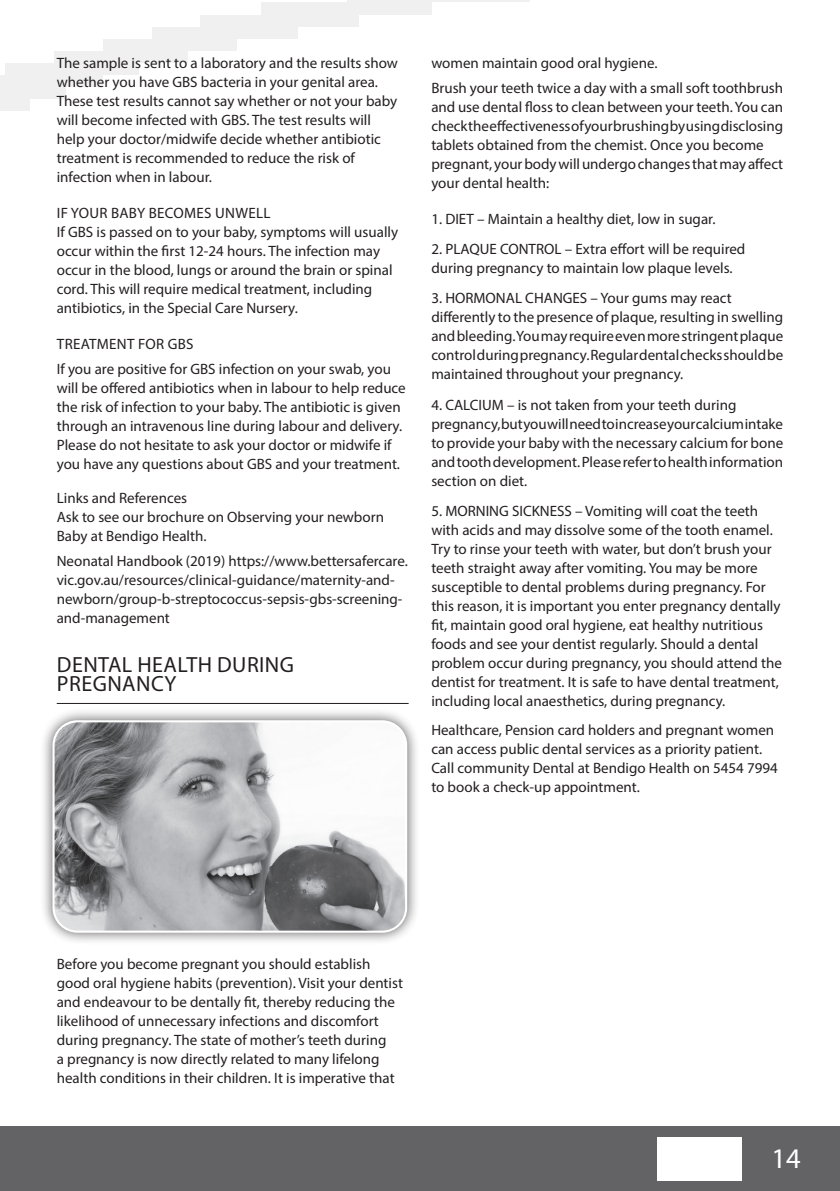
<style>
.page{position:relative;width:840px;height:1191px;background:#fff}
.page>*{position:absolute;margin:0;border:0;box-sizing:border-box;transform-origin:0 0}
.t1{font:28.6px "Myriad Pro";color:#fff}
.Page_Header{font:22px/19px "Myriad Pro";letter-spacing:.02em;color:#231f20}
.Main_body{font:15px/19px "Myriad Pro";color:#231f20}
.Note_text{font:15px/19px "Myriad Pro";color:#231f20}
.sub_heading{font:15px "Myriad Pro";letter-spacing:.02em;color:#231f20}
</style>
<div class="page">
<div style="left:0;top:1126px;width:839px;height:65px;background:#636366"></div>
<div style="left:657px;top:1137px;width:84px;height:43px;background:#fff"></div>
<hr style="left:57px;top:703px;width:351px;height:1px;background:#231f20">
<div style="left:40px;top:707px;width:380px;height:239px;background:#231f20;opacity:.75"></div>
<img style="left:53px;top:721px;width:353px;height:210px">
<div style="left:52px;top:720px;width:355px;height:212px;border:2px solid #fff;border-radius:24px"></div>
<p class="Main_body" style="left:57px;top:53px;width:342px">The sample is sent to a laboratory and the results show whether you have GBS bacteria in your genital area.<br>These test results cannot say whether or not your baby will become infected with GBS. The test results will help your doctor/midwife decide whether antibiotic treatment is recommended to reduce the risk of infection when in labour.</p>
<p class="sub_heading" style="left:57px;top:204px;width:215px">IF YOUR BABY BECOMES UNWELL</p>
<p class="Main_body" style="left:57px;top:222px;width:343px">If GBS is passed on to your baby, symptoms will usually occur within the first 12-24 hours. The infection may occur in the blood, lungs or around the brain or spinal cord. This will require medical treatment, including antibiotics, in the Special Care Nursery.</p>
<p class="sub_heading" style="left:57px;top:335px;width:138px">TREATMENT FOR GBS</p>
<p class="Main_body" style="left:57px;top:359px;width:350px">If you are positive for GBS infection on your swab, you will be offered antibiotics when in labour to help reduce the risk of infection to your baby. The antibiotic is given through an intravenous line during labour and delivery.<br>Please do not hesitate to ask your doctor or midwife if you have any questions about GBS and your treatment.</p>
<p class="Note_text" style="left:57px;top:488px;width:132px">Links and References</p>
<p class="Main_body" style="left:57px;top:507px;width:328px">Ask to see our brochure on Observing your newborn<br>Baby at Bendigo Health.</p>
<p class="Main_body" style="left:57px;top:551px;width:352px">Neonatal Handbook (2019) https://www.bettersafercare. vic.gov.au/resources/clinical-guidance/maternity-and&shy;newborn/group-b-streptococcus-sepsis-gbs-screening&shy;and-management</p>
<p class="Page_Header" style="left:57px;top:655px;width:238px">DENTAL HEALTH DURING<br>PREGNANCY</p>
<p class="Main_body" style="left:431px;top:53px;width:228px">women maintain good oral hygiene.</p>
<p class="Main_body" style="left:431px;top:78px;width:353px">Brush your teeth twice a day with a small soft toothbrush and use dental floss to clean between your teeth. You can check the effectiveness of your brushing by using disclosing tablets obtained from the chemist. Once you become pregnant, your body will undergo changes that may affect your dental health:</p>
<p class="Main_body" style="left:431px;top:209px;width:285px">1. DIET – Maintain a healthy diet, low in sugar.</p>
<p class="Main_body" style="left:431px;top:239px;width:315px">2. PLAQUE CONTROL – Extra effort will be required during pregnancy to maintain low plaque levels.</p>
<p class="Main_body" style="left:431px;top:289px;width:353px">3. HORMONAL CHANGES – Your gums may react differently to the presence of plaque, resulting in swelling and bleeding. You may require even more stringent plaque control during pregnancy. Regular dental checks should be maintained throughout your pregnancy.</p>
<p class="Main_body" style="left:431px;top:395px;width:353px">4. CALCIUM – is not taken from your teeth during pregnancy, but you will need to increase your calcium intake to provide your baby with the necessary calcium for bone and tooth development. Please refer to health information section on diet.</p>
<p class="Main_body" style="left:431px;top:501px;width:352px">5. MORNING SICKNESS – Vomiting will coat the teeth with acids and may dissolve some of the tooth enamel.<br>Try to rinse your teeth with water, but don’t brush your teeth straight away after vomiting. You may be more susceptible to dental problems during pregnancy. For this reason, it is important you enter pregnancy dentally fit, maintain good oral hygiene, eat healthy nutritious foods and see your dentist regularly. Should a dental problem occur during pregnancy, you should attend the dentist for treatment. It is safe to have dental treatment, including local anaesthetics, during pregnancy.</p>
<p class="Note_text" style="left:431px;top:720px;width:348px">Healthcare, Pension card holders and pregnant women can access public dental services as a priority patient.<br>Call community Dental at Bendigo Health on 5454 7994 to book a check-up appointment.</p>
<p class="Main_body" style="left:57px;top:954px;width:347px">Before you become pregnant you should establish good oral hygiene habits (prevention). Visit your dentist and endeavour to be dentally fit, thereby reducing the likelihood of unnecessary infections and discomfort during pregnancy. The state of mother’s teeth during<br>a pregnancy is now directly related to many lifelong health conditions in their children. It is imperative that</p>
<h1 class="t1" style="left:771px;top:1141px;width:31px">14</h1>
</div>
